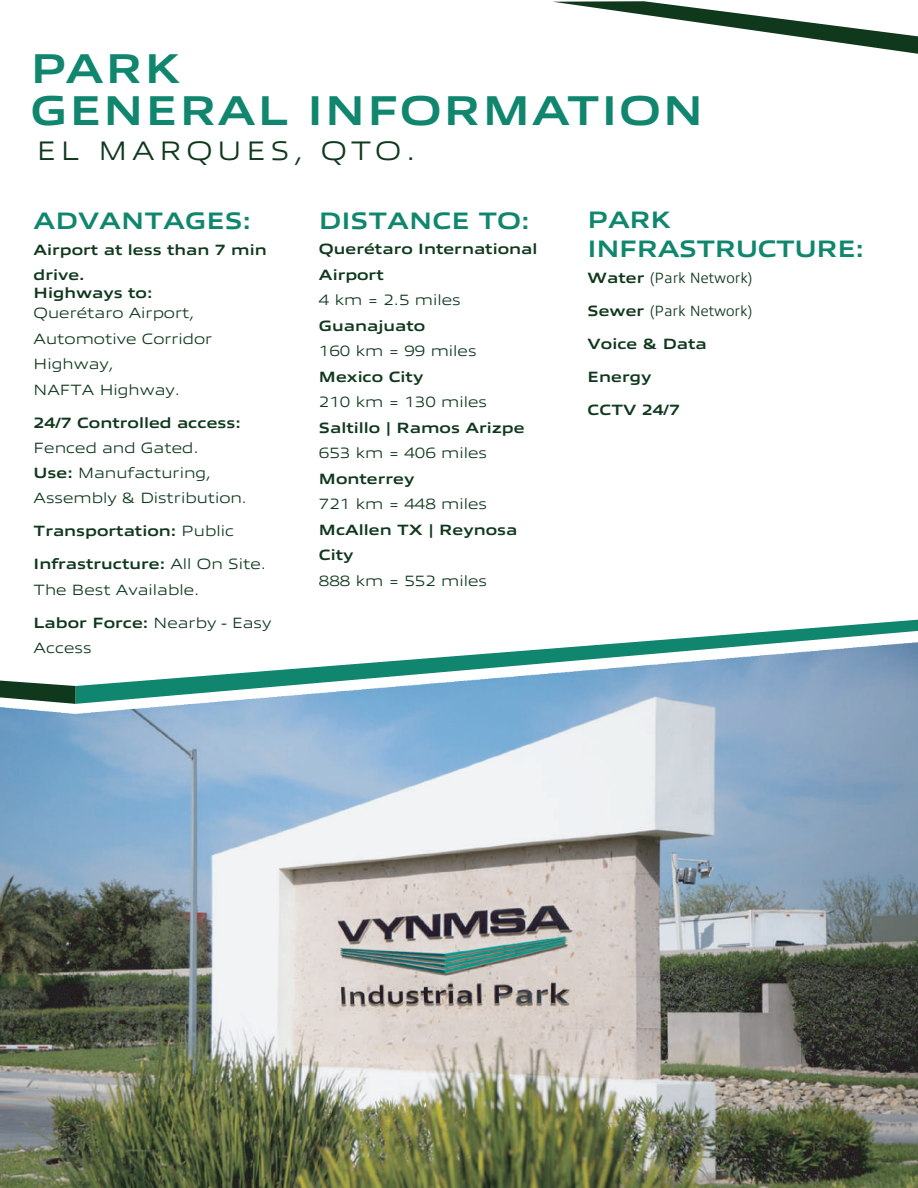
<style>
.page{position:relative;width:918px;height:1188px;background:#fff}
.page>*{position:absolute;margin:0;border:0;box-sizing:border-box;transform-origin:0 0}
.t1{font:700 42px/42px "Allumi Std Extended";letter-spacing:.04em;color:#0f866d}
.t2{font:300 27px "Allumi Std Extended";letter-spacing:.18em;color:#0f381d}
.t3{font:700 24px "Allumi Std Extended";color:#0f866d}
.t4{font:700 24px/28.8px "Allumi Std Extended";letter-spacing:-.02em;color:#0f866d}
.t5{font:300 15px/25.5px "Allumi Std Extended";color:#0f381d}
.t6{font:700 15px/25.5px "Allumi Std Extended";color:#0f381d}
.t7{font:300 15px "Allumi Std";color:#0f381d}
.s1{font-weight:700}
.s2{font-family:"Allumi Std"}
.s3{font-weight:300}
.s4{font-family:"Allumi Std Extended";font-weight:700}
</style>
<div class="page">
<svg style="left:635px;top:620px;width:283px;height:22px"></svg>
<svg style="left:553px;top:1px;width:365px;height:53px"></svg>
<img style="left:0;top:642px;width:918px;height:546px">
<h1 class="t1" style="left:30px;top:48px;width:675px">PARK<br>GENERAL INFORMATION</h1>
<h2 class="t2" style="left:37px;top:137px;width:380px">EL MARQUES, QTO.</h2>
<h3 class="t3" style="left:34px;top:208px;width:219px">ADVANTAGES:</h3>
<p class="t6" style="left:34px;top:237px;width:235px">Airport at less than 7 min drive.</p>
<p class="t6" style="left:34px;top:280px;width:120px">Highways to:</p>
<p class="t5" style="left:34px;top:301px;width:180px">Querétaro Airport,<br>Automotive Corridor<br>Highway,<br>NAFTA Highway.</p>
<p class="t6" style="left:34px;top:410px;width:209px">24/7 Controlled access:</p>
<p class="t5" style="left:34px;top:436px;width:214px;line-height:25px">Fenced and Gated.<br><span class="s1">Use:</span> Manufacturing,<br>Assembly &amp; Distribution<span class="s2">.</span></p>
<p class="t6" style="left:34px;top:519px;width:202px">Transportation: <span class="s3">Public</span></p>
<p class="t5" style="left:34px;top:552px;width:234px"><span class="s1">Infrastructure:</span> All On Site.<br>The Best Available.</p>
<p class="t5" style="left:34px;top:610px;width:239px"><span class="s1">Labor Force:</span> Nearby - Easy<br>Access</p>
<h3 class="t3" style="left:319px;top:208px;width:212px">DISTANCE TO:</h3>
<p class="t6" style="left:319px;top:237px;width:220px">Querétaro International<br>Airport</p>
<p class="t5" style="left:319px;top:288px;width:143px">4 km = 2.5 miles</p>
<p class="t6" style="left:319px;top:313px;width:108px">Guanajuato</p>
<p class="t5" style="left:319px;top:339px;width:159px">160 km = 99 miles</p>
<p class="t6" style="left:319px;top:364px;width:106px">Mexico City</p>
<p class="t5" style="left:319px;top:390px;width:170px">210 km = 130 miles</p>
<p class="t6" style="left:319px;top:415px;width:207px">Saltillo | Ramos Arizpe</p>
<p class="t5" style="left:319px;top:441px;width:170px">653 km = 406 miles</p>
<p class="t6" style="left:319px;top:466px;width:97px">Monterrey</p>
<p class="t5" style="left:319px;top:492px;width:170px">721 km = 448 miles</p>
<p class="t6" style="left:319px;top:517px;width:200px">McAllen TX | Reynosa<br>City</p>
<p class="t5" style="left:319px;top:568px;width:170px">888 km = 552 miles</p>
<h3 class="t4" style="left:588px;top:206px;width:278px">PARK<br>INFRASTRUCTURE:</h3>
<p class="t7" style="left:588px;top:269px;width:167px"><span class="s4">Water</span> (Park Network)</p>
<p class="t7" style="left:588px;top:302px;width:166px"><span class="s4">Sewer</span> (Park Network)</p>
<p class="t6" style="left:588px;top:331px;width:121px">Voice &amp; Data</p>
<p class="t6" style="left:588px;top:364px;width:65px">Energy</p>
<p class="t6" style="left:588px;top:397px;width:94px">CCTV 24/7</p>
</div>
